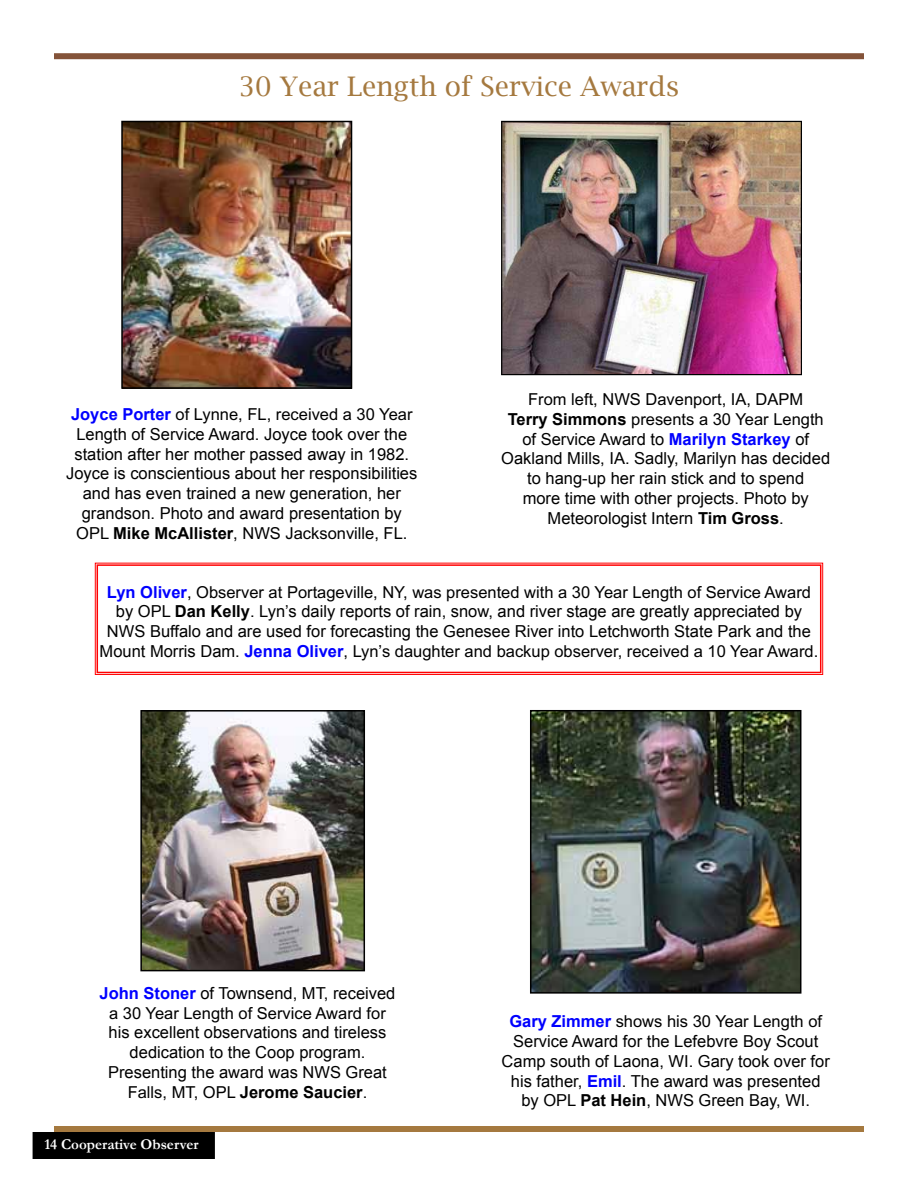
<style>
.page{position:relative;width:918px;height:1188px;background:#fff}
.page>*{position:absolute;margin:0;border:0;box-sizing:border-box;transform-origin:0 0}
.t1{font:27px "Lucida Bright";color:#a5793f}
.t2{font:16.5px/19.8px "Arial";color:#000;text-align:center}
.t3{font:700 15px "Garamond";color:#fff}
.s1{font-weight:700;color:#00f}
.s2{font-weight:700}
</style>
<div class="page">
<div style="left:33px;top:1133px;width:181px;height:25px;background:#000"></div>
<div style="left:33px;top:1132px;width:182px;height:27px;border:2px solid #000"></div>
<div style="left:54px;top:1126px;width:810px;height:6px;background:#a5793f"></div>
<div style="left:54px;top:53px;width:810px;height:6px;background:#845339"></div>
<img style="left:124px;top:124px;width:225px;height:262px">
<div style="left:121px;top:121px;width:231px;height:268px;border:2px solid #000"></div>
<img style="left:503px;top:123px;width:297px;height:250px">
<div style="left:501px;top:121px;width:301px;height:254px;border:1px solid #000"></div>
<img style="left:533px;top:713px;width:265px;height:278px">
<div style="left:530px;top:710px;width:271px;height:284px;border:2px solid #000"></div>
<img style="left:143px;top:713px;width:219px;height:255px">
<div style="left:140px;top:710px;width:225px;height:261px;border:2px solid #000"></div>
<svg style="left:95px;top:563px;width:728px;height:112px"></svg>
<div style="left:97px;top:564px;width:724px;height:109px;border:2px solid #f00"></div>
<h1 class="t1" style="left:239px;top:71px;width:442px">30 Year Length of Service Awards</h1>
<p class="t2" style="left:66px;top:404px;width:353px"><span class="s1">Joyce Porter</span> of Lynne, FL, received a 30 Year Length of Service Award. Joyce took over the station after her mother passed away in 1982.<br>Joyce is conscientious about her responsibilities and has even trained a new generation, her grandson. Photo and award presentation by OPL <span class="s2">Mike McAllister</span>, NWS Jacksonville, FL.</p>
<p class="t2" style="left:501px;top:389px;width:330px">From left, NWS Davenport, IA, DAPM<br><span class="s2">Terry Simmons</span> presents a 30 Year Length of Service Award to <span class="s1">Marilyn Starkey</span> of Oakland Mills, IA. Sadly, Marilyn has decided to hang-up her rain stick and to spend<br>more time with other projects. Photo by Meteorologist Intern <span class="s2">Tim Gross</span>.</p>
<p class="t2" style="left:100px;top:582px;width:720px"><span class="s1">Lyn Oliver</span>, Observer at Portageville, NY, was presented with a 30 Year Length of Service Award by OPL <span class="s2">Dan Kelly</span>. Lyn’s daily reports of rain, snow, and river stage are greatly appreciated by NWS Buffalo and are used for forecasting the Genesee River into Letchworth State Park and the Mount Morris Dam. <span class="s1">Jenna Oliver</span>, Lyn’s daughter and backup observer, received a 10 Year Award.</p>
<p class="t2" style="left:100px;top:983px;width:297px"><span class="s1">John Stoner</span> of Townsend, MT, received a 30 Year Length of Service Award for his excellent observations and tireless dedication to the Coop program.<br>Presenting the award was NWS Great Falls, MT, OPL <span class="s2">Jerome Saucier</span>.</p>
<p class="t3" style="left:44px;top:1134px;width:156px">14 Cooperative Observer</p>
<p class="t2" style="left:502px;top:1012px;width:330px"><span class="s1">Gary Zimmer</span> shows his 30 Year Length of Service Award for the Lefebvre Boy Scout Camp south of Laona, WI. Gary took over for his father, <span class="s1">Emil</span>. The award was presented by OPL <span class="s2">Pat Hein</span>, NWS Green Bay, WI.</p>
</div>
